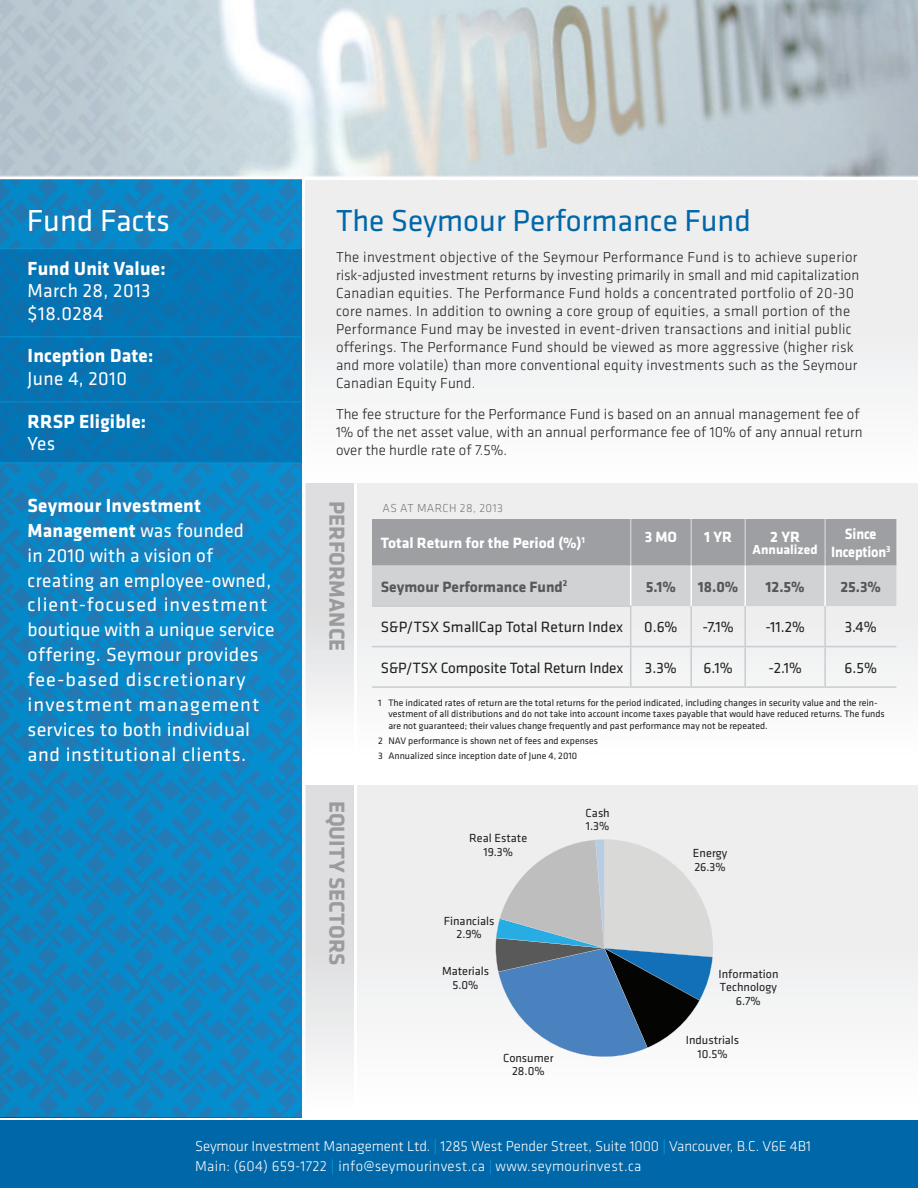
<style>
.page{position:relative;width:918px;height:1188px;background:#fff}
.page>*{position:absolute;margin:0;border:0;box-sizing:border-box;transform-origin:0 0}
.t1{font:31.5px "Klavika";color:#0068a9}
.t2{font:31.5px "Klavika";color:#fff}
.t3{font:700 22.5px "Klavika";color:#999b9e}
.t4{font:19.65px/25px "Klavika";letter-spacing:.02em;color:#fff}
.t5{font:700 19.65px "Klavika";letter-spacing:.01em;color:#fff}
.t6{font:15.45px "Klavika";letter-spacing:-.01em;color:#231f20}
.t7{font:700 15.45px "Klavika";color:#57585a}
.t8{font:700 15.45px "Klavika";color:#fff}
.t9{font:700 15.45px/18.6px "Klavika";color:#fff;text-align:center;scale:.92 1}
.t10{font:300 15px/18px "Klavika";letter-spacing:.015em;color:#231f20}
.t11{font:300 14.85px/20.1px "Klavika";letter-spacing:-.005em;color:#fff}
.t12{font:700 13.5px "Klavika";color:#fff}
.t13{font:12.15px/13.6px "Klavika";color:#231f20;text-align:center}
.t14{font:300 12px "Klavika";letter-spacing:.035em;color:#76787b}
.t15{font:9.75px/11.7px "Klavika";color:#231f20}
.s1{font-weight:700}
.s2{font-weight:400;color:#0696d7}
</style>
<div class="page">
<div style="left:0;top:1120px;width:918px;height:68px;background:#0068a9"></div>
<svg style="left:0;top:179px;width:302px;height:938px;background:#1084c3"></svg>
<div style="left:306px;top:180px;width:612px;height:314px;background:linear-gradient(to right,#f2f2f3,#f2f2f3)"></div>
<div style="left:306px;top:484px;width:612px;height:286px;background:#f3f4f4"></div>
<div style="left:306px;top:786px;width:612px;height:334px;background:linear-gradient(to right,#f7f7f8,#f2f2f3)"></div>
<svg style="left:372px;top:519px;width:524px;height:87px;background:#b5b6b9"></svg>
<hr style="left:630px;top:519px;width:1px;height:47px;background:#cbccce">
<hr style="left:690px;top:519px;width:2px;height:47px;background:#cbccce">
<hr style="left:744px;top:519px;width:2px;height:47px;background:#cbccce">
<hr style="left:824px;top:519px;width:2px;height:47px;background:#cbccce">
<hr style="left:372px;top:605px;width:259px;height:2px;background:#cbccce">
<hr style="left:630px;top:607px;width:1px;height:39px;background:#cbccce">
<hr style="left:690px;top:606px;width:2px;height:40px;background:#cbccce">
<hr style="left:744px;top:606px;width:2px;height:40px;background:#cbccce">
<hr style="left:824px;top:606px;width:2px;height:40px;background:#cbccce">
<hr style="left:372px;top:646px;width:259px;height:1px;background:#cbccce">
<hr style="left:631px;top:646px;width:60px;height:1px;background:#cbccce">
<hr style="left:630px;top:647px;width:1px;height:39px;background:#cbccce">
<hr style="left:691px;top:646px;width:54px;height:1px;background:#cbccce">
<hr style="left:690px;top:647px;width:2px;height:39px;background:#cbccce">
<hr style="left:745px;top:646px;width:80px;height:1px;background:#cbccce">
<hr style="left:744px;top:647px;width:2px;height:39px;background:#cbccce">
<hr style="left:825px;top:646px;width:71px;height:1px;background:#cbccce">
<hr style="left:824px;top:647px;width:2px;height:39px;background:#cbccce">
<hr style="left:372px;top:686px;width:259px;height:2px;background:#cbccce">
<hr style="left:631px;top:686px;width:60px;height:2px;background:#cbccce">
<hr style="left:691px;top:686px;width:54px;height:2px;background:#cbccce">
<hr style="left:745px;top:686px;width:80px;height:2px;background:#cbccce">
<hr style="left:825px;top:686px;width:71px;height:2px;background:#cbccce">
<hr style="left:630px;top:566px;width:1px;height:39px;background:#fff">
<hr style="left:690px;top:566px;width:2px;height:40px;background:#fff">
<hr style="left:744px;top:566px;width:2px;height:40px;background:#fff">
<hr style="left:824px;top:566px;width:2px;height:40px;background:#fff">
<svg style="left:495px;top:839px;width:223px;height:235px"></svg>
<img style="left:0;top:0;width:918px;height:177px">
<div style="left:306px;top:484px;width:48px;height:252px;background:linear-gradient(to bottom,#d6d6d9,#f3f4f5)"></div>
<div style="left:306px;top:786px;width:48px;height:332px;background:linear-gradient(to bottom,#d5d6d8,#f7f7f8)"></div>
<hr style="left:354px;top:483px;width:3px;height:623px;background:#fff">
<div style="left:0;top:249px;width:302px;height:214px;background:linear-gradient(to right,#0773b1,#0776b7)"></div>
<hr style="left:0;top:248px;width:302px;height:1px;background:#0696d7">
<hr style="left:0;top:336px;width:302px;height:2px;background:#0696d7">
<hr style="left:0;top:401px;width:302px;height:2px;background:#0696d7">
<hr style="left:0;top:462px;width:302px;height:1px;background:#0696d7">
<h1 class="t2" style="left:27px;top:204px;width:145px">Fund Facts</h1>
<h1 class="t1" style="left:336px;top:204px;width:416px">The Seymour Performance Fund</h1>
<h3 class="t5" style="left:28px;top:257px;width:140px">Fund Unit Value:</h3>
<h3 class="t4" style="left:28px;top:280px;width:124px;line-height:22.5px">March 28, 2013 $18.0284</h3>
<h3 class="t5" style="left:28px;top:345px;width:127px">Inception Date:</h3>
<h3 class="t4" style="left:28px;top:366px;width:101px">June 4, 2010</h3>
<h3 class="t5" style="left:28px;top:410px;width:120px">RRSP Eligible:</h3>
<h3 class="t4" style="left:28px;top:431px;width:29px">Yes</h3>
<p class="t4" style="left:28px;top:493px;width:248px"><span class="s1">Seymour Investment<br>Management</span> was founded<br>in 2010 with a vision of creating an employee-owned, client-focused investment boutique with a unique service offering. Seymour provides fee-based discretionary investment management services to both individual and institutional clients.</p>
<p class="t10" style="left:336px;top:248px;width:525px">The investment objective of the Seymour Performance Fund is to achieve superior risk-adjusted investment returns by investing primarily in small and mid capitalization Canadian equities. The Performance Fund holds a concentrated portfolio of 20-30 core names. In addition to owning a core group of equities, a small portion of the Performance Fund may be invested in event-driven transactions and initial public offerings. The Performance Fund should be viewed as more aggressive (higher risk and more volatile) than more conventional equity investments such as the Seymour Canadian Equity Fund.</p>
<p class="t10" style="left:336px;top:405px;width:528px">The fee structure for the Performance Fund is based on an annual management fee of<br>1% of the net asset value, with an annual performance fee of 10% of any annual return over the hurdle rate of 7.5%.</p>
<h2 class="t3" style="left:349px;top:501px;width:149px;rotate:90deg">Performance</h2>
<h2 class="t3" style="left:349px;top:801px;width:165px;rotate:90deg">Equity Sectors</h2>
<p class="t14" style="left:382px;top:501px;width:122px">As at march 28, 2013</p>
<p class="t8" style="left:381px;top:535px;width:206px">Total Return for the Period (%)<sup>1</sup></p>
<p class="t8" style="left:645px;top:529px;width:34px">3 MO</p>
<p class="t8" style="left:704px;top:529px;width:29px">1 YR</p>
<p class="t8" style="left:770px;top:529px;width:31px">2 YR</p>
<p class="t12" style="left:753px;top:542px;width:67px">Annualized</p>
<p class="t9" style="left:831px;top:525px;width:66px">Since<br>Inception<sup>3</sup></p>
<p class="t7" style="left:381px;top:578px;width:188px">Seymour Performance Fund<sup>2</sup></p>
<p class="t7" style="left:646px;top:578px;width:32px">5.1%</p>
<p class="t7" style="left:698px;top:578px;width:42px">18.0%</p>
<p class="t7" style="left:766px;top:578px;width:41px">12.5%</p>
<p class="t7" style="left:840px;top:578px;width:42px">25.3%</p>
<p class="t6" style="left:381px;top:619px;width:244px">S&amp;P/TSX SmallCap Total Return Index</p>
<p class="t6" style="left:644px;top:619px;width:35px">0.6%</p>
<p class="t6" style="left:703px;top:619px;width:33px">-7.1%</p>
<p class="t6" style="left:765px;top:619px;width:41px">-11.2%</p>
<p class="t6" style="left:845px;top:619px;width:34px">3.4%</p>
<p class="t6" style="left:381px;top:659px;width:244px">S&amp;P/TSX Composite Total Return Index</p>
<p class="t6" style="left:645px;top:659px;width:33px">3.3%</p>
<p class="t6" style="left:704px;top:659px;width:31px">6.1%</p>
<p class="t6" style="left:768px;top:659px;width:35px">-2.1%</p>
<p class="t6" style="left:844px;top:659px;width:34px">6.5%</p>
<p class="t15" style="left:389px;top:697px;width:498px;text-indent:-11px">1 The indicated rates of return are the total returns for the period indicated, including changes in security value and the rein&shy;vestment of all distributions and do not take into account income taxes payable that would have reduced returns. The funds are not guaranteed; their values change frequently and past performance may not be repeated.</p>
<p class="t15" style="left:378px;top:733px;width:222px;line-height:15px">2 NAV performance is shown net of fees and expenses<br>3 Annualized since inception date of June 4, 2010</p>
<p class="t13" style="left:469px;top:831px;width:60px">Real Estate<br>19.3%</p>
<p class="t13" style="left:444px;top:914px;width:52px">Financials<br>2.9%</p>
<p class="t13" style="left:442px;top:965px;width:49px">Materials<br>5.0%</p>
<p class="t13" style="left:586px;top:806px;width:26px;text-align:left">Cash<br>1.3%</p>
<p class="t13" style="left:693px;top:847px;width:36px;text-align:left">Energy<br>26.3%</p>
<p class="t13" style="left:719px;top:967px;width:61px">Information<br>Technology<br>6.7%</p>
<p class="t13" style="left:686px;top:1034px;width:55px">Industrials</p>
<p class="t13" style="left:503px;top:1051px;width:52px">Consumer</p>
<p class="t13" style="left:698px;top:1047px;width:32px">10.5%</p>
<p class="t13" style="left:512px;top:1065px;width:34px">28.0%</p>
<p class="t11" style="left:195px;top:1136px;width:617px">Seymour Investment Management Ltd. <span class="s2">|</span> 1285 West Pender Street, Suite 1000 <span class="s2">|</span> Vancouver, B.C. V6E 4B1<br>Main: (604) 659-1722 <span class="s2">|</span> info@seymourinvest.ca <span class="s2">|</span> www.seymourinvest.ca</p>
</div>
